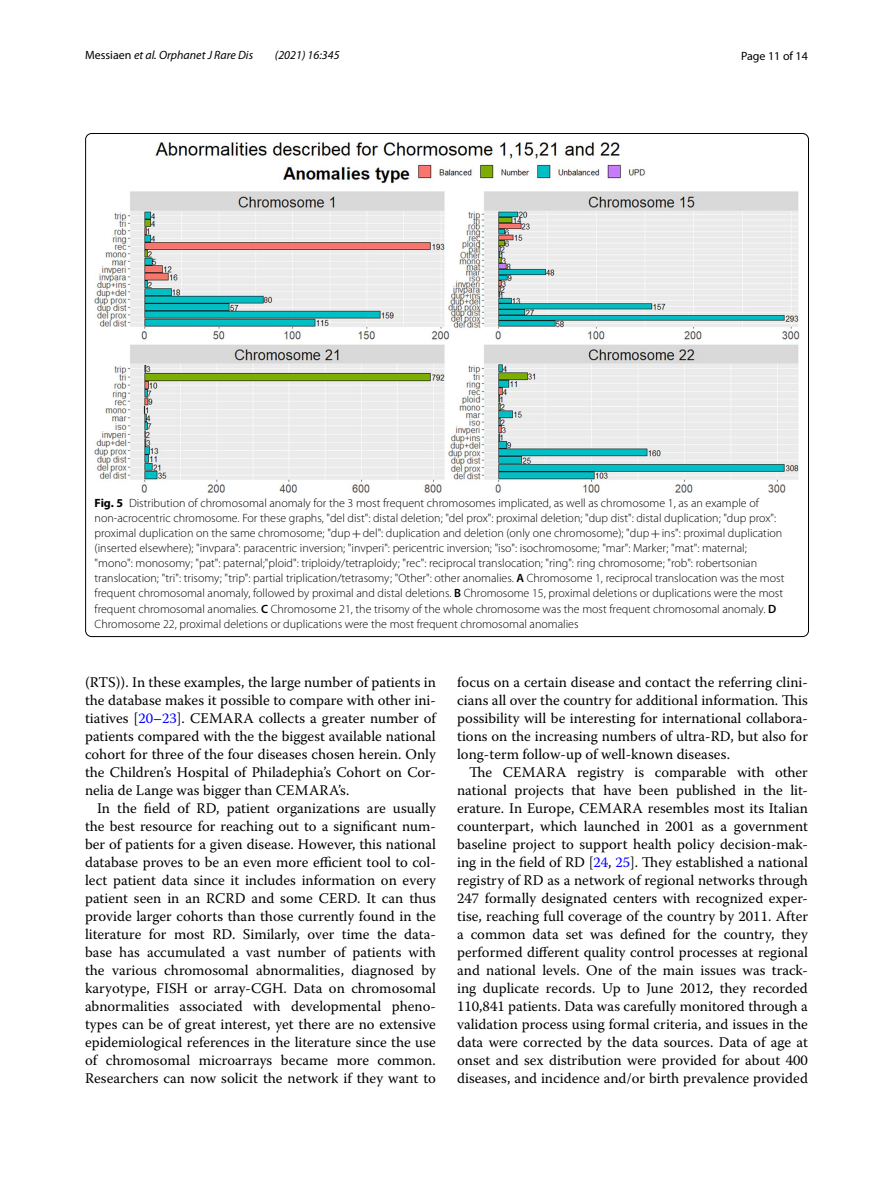
<style>
.page{position:relative;width:893px;height:1187px;background:#fff}
.page>*{position:absolute;margin:0;border:0;box-sizing:border-box;transform-origin:0 0}
.t1{font:14.7px/18px "Warnock Pro";color:#000;text-align:justify}
.t2{font:300 12px/15px "Myriad Pro";color:#000}
.t3{font:italic 12px "Myriad Pro";color:#000}
.t4{font:12px "Myriad Pro";color:#000}
.s1{font-style:normal}
.s2{font-weight:700}
.s3{font-family:"MTSY";font-weight:400}
.s4{font-weight:600}
.s5{color:#00f}
</style>
<div class="page">
<img style="left:94px;top:142px;width:706px;height:350px">
<p class="t3" style="left:85px;top:48px;width:170px"><span class="s1">Messiaen</span> et al. Orphanet J Rare Dis</p>
<p class="t3" style="left:275px;top:48px;width:66px">(2021) 16:345</p>
<p class="t4" style="left:741px;top:48px;width:68px">Page 11 of 14</p>
<p class="t2" style="left:95px;top:496px;width:691px"><span class="s2">Fig. 5</span> Distribution of chromosomal anomaly for the 3 most frequent chromosomes implicated, as well as chromosome 1, as an example of non-acrocentric chromosome. For these graphs, "del dist": distal deletion; "del prox": proximal deletion; "dup dist": distal duplication; "dup prox": proximal duplication on the same chromosome; "dup<span class="s3">+</span>del": duplication and deletion (only one chromosome); "dup<span class="s3">+</span>ins": proximal duplication (inserted elsewhere); "invpara": paracentric inversion; "invperi": pericentric inversion; "iso": isochromosome; "mar": Marker; "mat": maternal; "mono": monosomy; "pat": paternal;"ploid": triploidy/tetraploidy; "rec": reciprocal translocation; "ring": ring chromosome; "rob": robertsonian translocation; "tri": trisomy; "trip": partial triplication/tetrasomy; "Other": other anomalies. <span class="s4">A</span> Chromosome 1, reciprocal translocation was the most frequent chromosomal anomaly, followed by proximal and distal deletions. <span class="s4">B</span> Chromosome 15, proximal deletions or duplications were the most frequent chromosomal anomalies. <span class="s4">C</span> Chromosome 21, the trisomy of the whole chromosome was the most frequent chromosomal anomaly. <span class="s4">D </span>Chromosome 22, proximal deletions or duplications were the most frequent chromosomal anomalies</p>
<p class="t1" style="left:85px;top:673px;width:352px">(RTS)). In these examples, the large number of patients in the database makes it possible to compare with other ini&shy;tiatives [<span class="s5">20</span>–<span class="s5">23</span>]. CEMARA collects a greater number of patients compared with the the biggest available national cohort for three of the four diseases chosen herein. Only the Children’s Hospital of Philadephia’s Cohort on Cor&shy;nelia de Lange was bigger than CEMARA’s.</p>
<p class="t1" style="left:85px;top:799px;width:352px;text-indent:12px">In the field of RD, patient organizations are usually the best resource for reaching out to a significant num&shy;ber of patients for a given disease. However, this national database proves to be an even more efficient tool to col&shy;lect patient data since it includes information on every patient seen in an RCRD and some CERD. It can thus provide larger cohorts than those currently found in the literature for most RD. Similarly, over time the data&shy;base has accumulated a vast number of patients with the various chromosomal abnormalities, diagnosed by karyotype, FISH or array-CGH. Data on chromosomal abnormalities associated with developmental pheno&shy;types can be of great interest, yet there are no extensive epidemiological references in the literature since the use of chromosomal microarrays became more common.<br>Researchers can now solicit the network if they want to</p>
<p class="t1" style="left:457px;top:673px;width:352px">focus on a certain disease and contact the referring clini&shy;cians all over the country for additional information. This possibility will be interesting for international collabora&shy;tions on the increasing numbers of ultra-RD, but also for long-term follow-up of well-known diseases.</p>
<p class="t1" style="left:457px;top:763px;width:352px;text-indent:12px">The CEMARA registry is comparable with other national projects that have been published in the lit&shy;erature. In Europe, CEMARA resembles most its Italian counterpart, which launched in 2001 as a government baseline project to support health policy decision-mak&shy;ing in the field of RD [<span class="s5">24</span>, <span class="s5">25</span>]. They established a national registry of RD as a network of regional networks through 247 formally designated centers with recognized exper&shy;tise, reaching full coverage of the country by 2011. After a common data set was defined for the country, they performed different quality control processes at regional and national levels. One of the main issues was track&shy;ing duplicate records. Up to June 2012, they recorded 110,841 patients. Data was carefully monitored through a validation process using formal criteria, and issues in the data were corrected by the data sources. Data of age at onset and sex distribution were provided for about 400 diseases, and incidence and/or birth prevalence provided</p>
</div>
